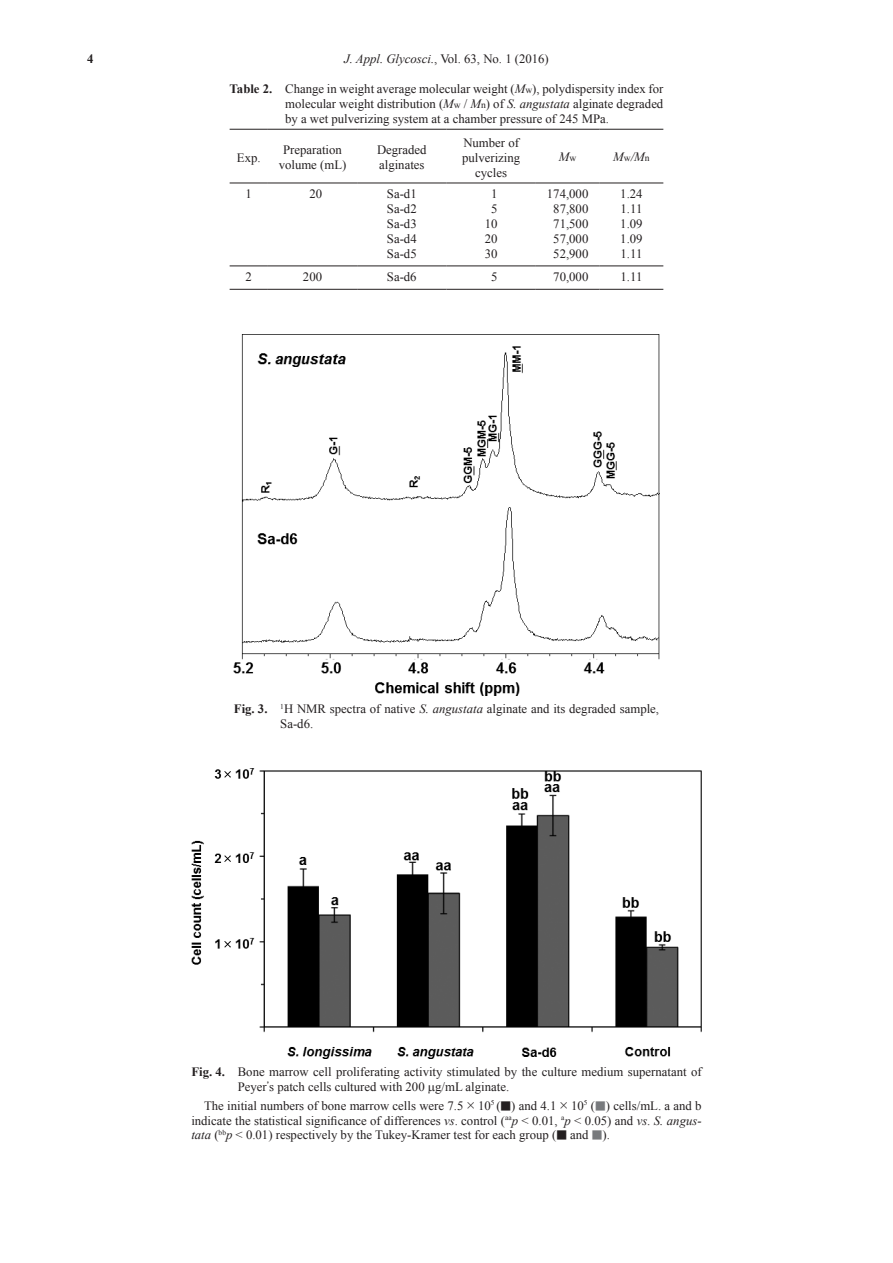
<style>
.page{position:relative;width:893px;height:1263px;background:#fff}
.page>*{position:absolute;margin:0;border:0;box-sizing:border-box;transform-origin:0 0}
.t1{font:12.75px/14.9px "Times New Roman";color:#231f20}
.t2{font:italic 12.75px "Times New Roman";color:#231f20}
.t3{font:700 12.75px "Times New Roman";color:#231f20}
.s1{font-style:italic}
.s2{font-weight:700}
.s3{font-size:9.6px}
.s4{font-style:normal;font-size:9.6px}
.s5{font-family:"Ryumin Pr 6";font-weight:300}
.s6{font-family:"Ryumin Pr 6";font-weight:300;font-size:10.65px}
.s7{font-family:"Ryumin Pr 6";font-weight:300;font-size:10.65px;color:#787a7d}
</style>
<div class="page">
<img style="left:234px;top:335px;width:425px;height:360px">
<img style="left:191px;top:769px;width:511px;height:289px">
<hr style="left:230px;top:129px;width:38px;height:1px;background:#231f20">
<hr style="left:268px;top:129px;width:89px;height:1px;background:#231f20">
<hr style="left:357px;top:129px;width:89px;height:1px;background:#231f20">
<hr style="left:446px;top:129px;width:90px;height:1px;background:#231f20">
<hr style="left:536px;top:129px;width:64px;height:1px;background:#231f20">
<hr style="left:600px;top:129px;width:63px;height:1px;background:#231f20">
<hr style="left:230px;top:183px;width:38px;height:1px;background:#231f20">
<hr style="left:268px;top:183px;width:89px;height:1px;background:#231f20">
<hr style="left:357px;top:183px;width:89px;height:1px;background:#231f20">
<hr style="left:446px;top:183px;width:90px;height:1px;background:#231f20">
<hr style="left:536px;top:183px;width:64px;height:1px;background:#231f20">
<hr style="left:600px;top:183px;width:63px;height:1px;background:#231f20">
<hr style="left:230px;top:289px;width:38px;height:1px;background:#231f20">
<hr style="left:268px;top:289px;width:89px;height:1px;background:#231f20">
<hr style="left:357px;top:289px;width:89px;height:1px;background:#231f20">
<hr style="left:446px;top:289px;width:90px;height:1px;background:#231f20">
<hr style="left:536px;top:289px;width:64px;height:1px;background:#231f20">
<hr style="left:600px;top:289px;width:63px;height:1px;background:#231f20">
<hr style="left:230px;top:266px;width:38px;height:1px;background:#231f20">
<hr style="left:268px;top:266px;width:89px;height:1px;background:#231f20">
<hr style="left:357px;top:266px;width:89px;height:1px;background:#231f20">
<hr style="left:446px;top:266px;width:90px;height:1px;background:#231f20">
<hr style="left:536px;top:266px;width:64px;height:1px;background:#231f20">
<hr style="left:600px;top:266px;width:63px;height:1px;background:#231f20">
<p class="t3" style="left:87px;top:50px;width:8px">4</p>
<p class="t1" style="left:344px;top:51px;width:206px"><span class="s1">J. Appl. Glycosci.</span>, Vol. 63, No. 1 (2016)</p>
<p class="t1" style="left:285px;top:81px;width:380px;text-align:justify;text-indent:-56px"><span class="s2">Table 2.</span> Change in weight average molecular weight (<span class="s1">M</span><span class="s3">w</span>), polydispersity index for molecular weight distribution (<span class="s1">M</span><span class="s3">w</span> / <span class="s1">M</span><span class="s3">n</span>) of <span class="s1">S. angustata</span> alginate degraded by a wet pulverizing system at a chamber pressure of 245 MPa.</p>
<p class="t1" style="left:237px;top:150px;width:25px">Exp.</p>
<p class="t1" style="left:279px;top:142px;width:69px;text-align:center">Preparation volume (mL)</p>
<p class="t1" style="left:377px;top:142px;width:51px">Degraded alginates</p>
<p class="t1" style="left:462px;top:135px;width:60px;text-align:center">Number of pulverizing cycles</p>
<p class="t2" style="left:559px;top:148px;width:19px">M<span class="s4">w</span></p>
<p class="t2" style="left:613px;top:148px;width:38px">M<span class="s4">w</span>/M<span class="s4">n</span></p>
<p class="t1" style="left:246px;top:187px;width:8px">1</p>
<p class="t1" style="left:309px;top:187px;width:14px">20</p>
<p class="t1" style="left:387px;top:187px;width:31px">Sa-d1</p>
<p class="t1" style="left:491px;top:187px;width:8px">1</p>
<p class="t1" style="left:547px;top:187px;width:43px">174,000</p>
<p class="t1" style="left:620px;top:187px;width:24px">1.24</p>
<p class="t1" style="left:387px;top:201px;width:31px">Sa-d2</p>
<p class="t1" style="left:491px;top:201px;width:8px">5</p>
<p class="t1" style="left:553px;top:201px;width:37px">87,800</p>
<p class="t1" style="left:620px;top:201px;width:23px">1.11</p>
<p class="t1" style="left:387px;top:216px;width:31px">Sa-d3</p>
<p class="t1" style="left:485px;top:216px;width:14px">10</p>
<p class="t1" style="left:553px;top:216px;width:37px">71,500</p>
<p class="t1" style="left:620px;top:216px;width:24px">1.09</p>
<p class="t1" style="left:387px;top:231px;width:31px">Sa-d4</p>
<p class="t1" style="left:485px;top:231px;width:14px">20</p>
<p class="t1" style="left:553px;top:231px;width:37px">57,000</p>
<p class="t1" style="left:620px;top:231px;width:24px">1.09</p>
<p class="t1" style="left:387px;top:246px;width:31px">Sa-d5</p>
<p class="t1" style="left:485px;top:246px;width:14px">30</p>
<p class="t1" style="left:553px;top:246px;width:37px">52,900</p>
<p class="t1" style="left:620px;top:246px;width:23px">1.11</p>
<p class="t1" style="left:246px;top:269px;width:8px">2</p>
<p class="t1" style="left:303px;top:269px;width:21px">200</p>
<p class="t1" style="left:387px;top:269px;width:31px">Sa-d6</p>
<p class="t1" style="left:491px;top:269px;width:8px">5</p>
<p class="t1" style="left:553px;top:269px;width:37px">70,000</p>
<p class="t1" style="left:620px;top:269px;width:23px">1.11</p>
<p class="t1" style="left:280px;top:701px;width:380px;text-indent:-46px"><span class="s2">Fig. 3.</span> <sup>1</sup>H NMR spectra of native <span class="s1">S. angustata</span> alginate and its degraded sample,<br>Sa-d6.</p>
<p class="t1" style="left:238px;top:1064px;width:465px;text-indent:-46px"><span class="s2">Fig. 4.</span> Bone marrow cell proliferating activity stimulated by the culture medium supernatant of<br>Peyer<span class="s5">ʼ</span>s patch cells cultured with 200 g/mL alginate.</p>
<p class="t1" style="left:191px;top:1098px;width:512px;text-align:justify;text-indent:13px">The initial numbers of bone marrow cells were 7.5 <span class="s5">×</span> 10<sup>5</sup> (<span class="s6">■</span>) and 4.1 <span class="s5">×</span> 10<sup>5</sup> (<span class="s7">■</span>) cells/mL. a and b indicate the statistical significance of differences <span class="s1">vs</span>. control (<sup>aa</sup><span class="s1">p</span> &lt; 0.01, <sup>a</sup><span class="s1">p</span> &lt; 0.05) and <span class="s1">vs</span>. <span class="s1">S. angus&shy;tata</span> (<sup>bb</sup><span class="s1">p</span> &lt; 0.01) respectively by the Tukey-Kramer test for each group (<span class="s6">■</span> and <span class="s7">■</span>).</p>
</div>
